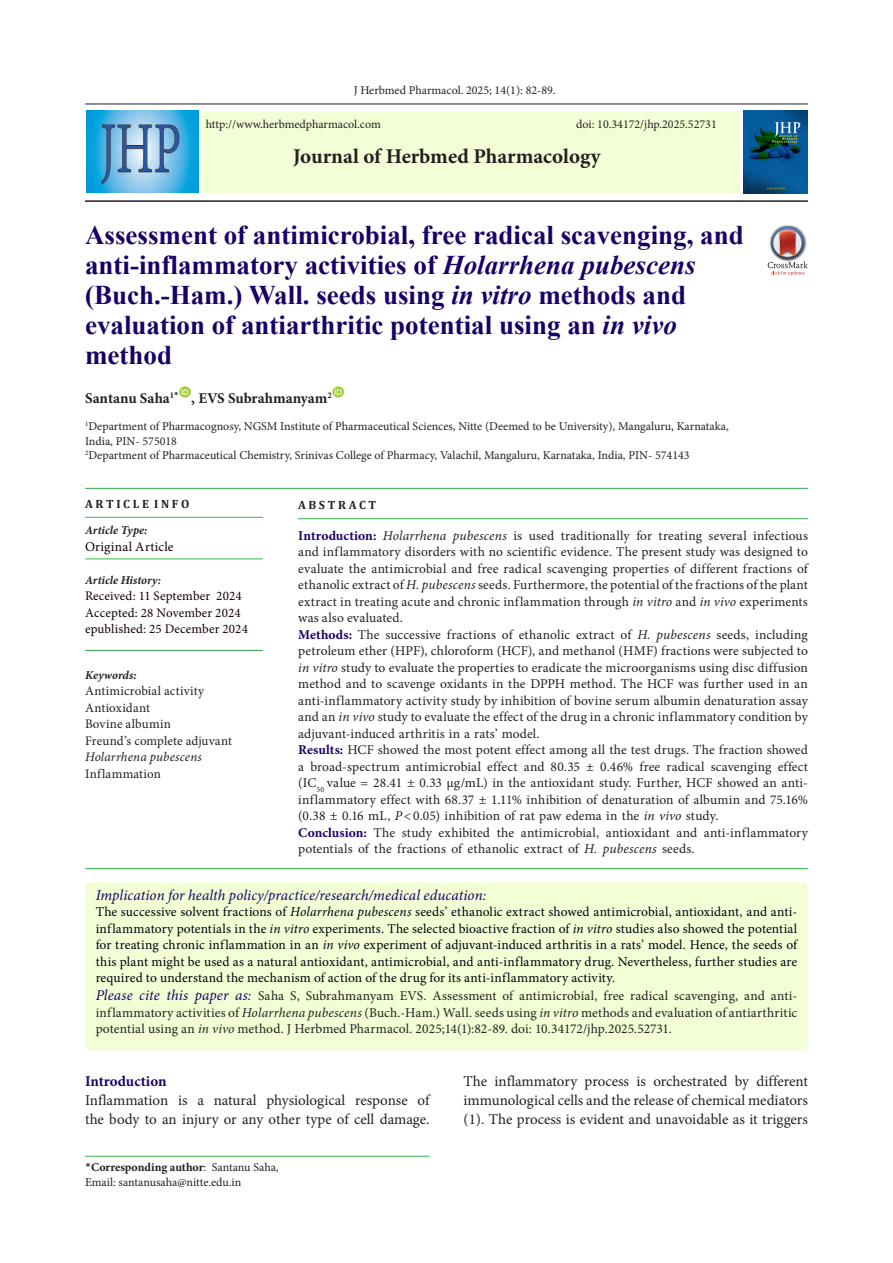
<style>
.page{position:relative;width:893px;height:1263px;background:#fff}
.page>*{position:absolute;margin:0;border:0;box-sizing:border-box;transform-origin:0 0}
.t1{font:700 27px/30px "Times New Roman";color:#190066}
.t2{font:700 21px "Minion Pro";color:#231f20}
.t3{font:15px/18.6px "Minion Pro";letter-spacing:-.005em;color:#231f20}
.abstract{font:italic 15px "Minion Pro";letter-spacing:.005em;color:#190066}
.t4{font:700 15px "Minion Pro";color:#231f20}
.t5{font:700 15px "Minion Pro";letter-spacing:-.005em;color:#190066}
.abstract-2{font:13.5px/16.5px "Minion Pro";letter-spacing:.01em;color:#231f20;text-align:justify}
.abstract-3{font:13.5px/16.5px "Minion Pro";letter-spacing:.015em;color:#00000b;text-align:justify}
.t6{font:13.5px "Minion Pro";letter-spacing:.025em;color:#170000}
.t7{font:13.05px/16.5px "Minion Pro";letter-spacing:.01em;color:#231f20}
.t8{font:13.05px "Minion Pro";letter-spacing:.005em;color:#170000}
.t9{font:12px/14.4px "Minion Pro";color:#231f20}
.t10{font:italic 700 12px "Minion Pro";color:#231f20}
.t11{font:700 12px "Minion Pro";color:#231f20}
.t12{font:700 12px "Cambria";color:#231f20}
.t13{font:7.8px "Arial";color:#fff}
.s1{font-style:italic}
.s2{font-weight:700;color:#190066}
.s3{font-style:italic;font-size:15px;color:#190066}
.s4{font-family:"Calibri";font-weight:400}
.s5{font-weight:400}
</style>
<div class="page">
<hr style="left:85px;top:104px;width:723px;height:1px;background:#231f20">
<hr style="left:85px;top:200px;width:723px;height:2px;background:#231f20">
<div style="left:203px;top:111px;width:537px;height:81px;background:#f2ffd6"></div>
<div style="left:179px;top:386px;width:12px;height:12px;background:#a6ce39;border-radius:50%"></div>
<div style="left:332px;top:386px;width:12px;height:12px;background:#a6ce39;border-radius:50%"></div>
<hr style="left:85px;top:1156px;width:344px;height:1px;background:#3ab54a">
<div style="left:85px;top:882px;width:723px;height:168px;background:#f2ffd5;border-radius:5px"></div>
<hr style="left:298px;top:518px;width:510px;height:1px;background:#35b44a">
<hr style="left:85px;top:488px;width:723px;height:1px;background:#30ad4a">
<hr style="left:85px;top:868px;width:723px;height:1px;background:#35b44a">
<hr style="left:85px;top:517px;width:178px;height:1px;background:#42b649">
<hr style="left:85px;top:650px;width:178px;height:1px;background:#2c9c47">
<hr style="left:85px;top:558px;width:178px;height:1px;background:#35b44a">
<img style="left:744px;top:111px;width:64px;height:83px">
<img style="left:85px;top:111px;width:114px;height:81px">
<img style="left:782px;top:225px;width:12px;height:1px">
<svg style="left:768px;top:226px;width:40px;height:49px"></svg>
<p class="t9" style="left:354px;top:83px;width:204px">J Herbmed Pharmacol. 2025; 14(1): 82-89.</p>
<p class="t9" style="left:206px;top:117px;width:177px">http://www.herbmedpharmacol.com</p>
<p class="t9" style="left:576px;top:117px;width:142px">doi: 10.34172/jhp.2025.52731</p>
<p class="t2" style="left:293px;top:142px;width:309px">Journal of Herbmed Pharmacology</p>
<p class="t1" style="left:85px;top:219px;width:660px">Assessment of antimicrobial, free radical scavenging, and anti-inflammatory activities of <span class="s1">Holarrhena pubescens </span>(Buch.-Ham.) Wall. seeds using <span class="s1">in vitro</span> methods and evaluation of antiarthritic potential using an <span class="s1">in vivo </span>method</p>
<p class="t4" style="left:85px;top:388px;width:95px">Santanu Saha<sup>1</sup><sup>*</sup></p>
<p class="t13" style="left:181px;top:387px;width:9px">ID</p>
<p class="t13" style="left:334px;top:387px;width:9px">ID</p>
<p class="t9" style="left:85px;top:419px;width:645px"><sup>1</sup>Department of Pharmacognosy, NGSM Institute of Pharmaceutical Sciences, Nitte (Deemed to be University), Mangaluru, Karnataka,<br>India, PIN- 575018</p>
<p class="t9" style="left:85px;top:448px;width:606px"><sup>2</sup>Department of Pharmaceutical Chemistry, Srinivas College of Pharmacy, Valachil, Mangaluru, Karnataka, India, PIN- 574143</p>
<p class="t4" style="left:191px;top:388px;width:142px">, EVS Subrahmanyam<sup>2</sup></p>
<p class="t12" style="left:85px;top:496px;width:106px">A R T I C L E I N F O</p>
<p class="t10" style="left:85px;top:522px;width:64px">Article Type:</p>
<p class="t6" style="left:85px;top:537px;width:90px">Original Article</p>
<p class="t10" style="left:85px;top:571px;width:78px">Article History:</p>
<p class="t8" style="left:85px;top:587px;width:158px">Received: 11 September 2024</p>
<p class="t8" style="left:85px;top:604px;width:157px">Accepted: 28 November 2024</p>
<p class="t8" style="left:85px;top:620px;width:164px">epublished: 25 December 2024</p>
<p class="t10" style="left:85px;top:666px;width:53px">Keywords:</p>
<p class="t7" style="left:85px;top:683px;width:121px">Antimicrobial activity</p>
<p class="t7" style="left:85px;top:699px;width:67px">Antioxidant</p>
<p class="t7" style="left:85px;top:716px;width:87px">Bovine albumin</p>
<p class="t7" style="left:85px;top:732px;width:148px">Freund’s complete adjuvant<br><span class="s1">Holarrhena pubescens</span></p>
<p class="t7" style="left:85px;top:765px;width:77px">Inflammation</p>
<p class="t12" style="left:298px;top:496px;width:80px">A B S T R A C T</p>
<p class="abstract-2" style="left:298px;top:527px;width:511px"><span class="s2">Introduction:</span> <span class="s1">Holarrhena pubescens</span> is used traditionally for treating several infectious and inflammatory disorders with no scientific evidence. The present study was designed to evaluate the antimicrobial and free radical scavenging properties of different fractions of ethanolic extract of <span class="s1">H. pubescens</span> seeds. Furthermore, the potential of the fractions of the plant extract in treating acute and chronic inflammation through <span class="s1">in vitro</span> and <span class="s1">in vivo</span> experiments was also evaluated.</p>
<p class="abstract-2" style="left:298px;top:626px;width:511px"><span class="s2">Methods:</span> The successive fractions of ethanolic extract of <span class="s1">H. pubescens</span> seeds, including petroleum ether (HPF), chloroform (HCF), and methanol (HMF) fractions were subjected to <span class="s1">in vitro</span> study to evaluate the properties to eradicate the microorganisms using disc diffusion method and to scavenge oxidants in the DPPH method. The HCF was further used in an anti-inflammatory activity study by inhibition of bovine serum albumin denaturation assay and an <span class="s1">in vivo</span> study to evaluate the effect of the drug in a chronic inflammatory condition by adjuvant-induced arthritis in a rats’ model.</p>
<p class="abstract-2" style="left:298px;top:741px;width:511px"><span class="s2">Results:</span> HCF showed the most potent effect among all the test drugs. The fraction showed a broad-spectrum antimicrobial effect and 80.35 ± 0.46% free radical scavenging effect (IC<sub>50</sub> value = 28.41 ± 0.33 µg/mL) in the antioxidant study. Further, HCF showed an anti&shy;inflammatory effect with 68.37 ± 1.11% inhibition of denaturation of albumin and 75.16% (0.38 ± 0.16 mL, <span class="s1">P</span>&lt;0.05) inhibition of rat paw edema in the <span class="s1">in vivo</span> study.</p>
<p class="abstract-2" style="left:298px;top:824px;width:511px"><span class="s2">Conclusion:</span> The study exhibited the antimicrobial, antioxidant and anti-inflammatory potentials of the fractions of ethanolic extract of <span class="s1">H. pubescens</span> seeds.</p>
<p class="abstract" style="left:96px;top:885px;width:392px">Implication for health policy/practice/research/medical education:</p>
<p class="abstract-3" style="left:96px;top:904px;width:703px">The successive solvent fractions of <span class="s1">Holarrhena pubescens</span> seeds’ ethanolic extract showed antimicrobial, antioxidant, and anti&shy;inflammatory potentials in the <span class="s1">in vitro</span> experiments. The selected bioactive fraction of <span class="s1">in vitro</span> studies also showed the potential for treating chronic inflammation in an <span class="s1">in vivo</span> experiment of adjuvant-induced arthritis in a rats’ model. Hence, the seeds of this plant might be used as a natural antioxidant, antimicrobial, and anti-inflammatory drug. Nevertheless, further studies are required to understand the mechanism of action of the drug for its anti-inflammatory activity.</p>
<p class="abstract-2" style="left:96px;top:988px;width:703px"><span class="s3">Please cite this paper as:</span> Saha S, Subrahmanyam EVS. Assessment of antimicrobial, free radical scavenging, and anti&shy;inflammatory activities of <span class="s1">Holarrhena pubescens</span> (Buch.-Ham.) Wall. seeds using <span class="s1">in vitro</span> methods and evaluation of antiarthritic potential using an <span class="s1">in vivo</span> method. J Herbmed Pharmacol. 2025;14(1):82-89. doi: 10.34172/jhp.2025.52731.</p>
<p class="t5" style="left:85px;top:1071px;width:83px">Introduction</p>
<p class="t3" style="left:85px;top:1091px;width:346px">Inflammation is a natural physiological response of the body to an injury or any other type of cell damage.</p>
<p class="t11" style="left:85px;top:1159px;width:195px"><span class="s4">*</span>Corresponding author<span class="s5">: Santanu Saha,</span></p>
<p class="t9" style="left:85px;top:1175px;width:158px">Email: santanusaha@nitte.edu.in</p>
<p class="t3" style="left:463px;top:1072px;width:346px;text-align:justify">The inflammatory process is orchestrated by different immunological cells and the release of chemical mediators (1). The process is evident and unavoidable as it triggers</p>
</div>
